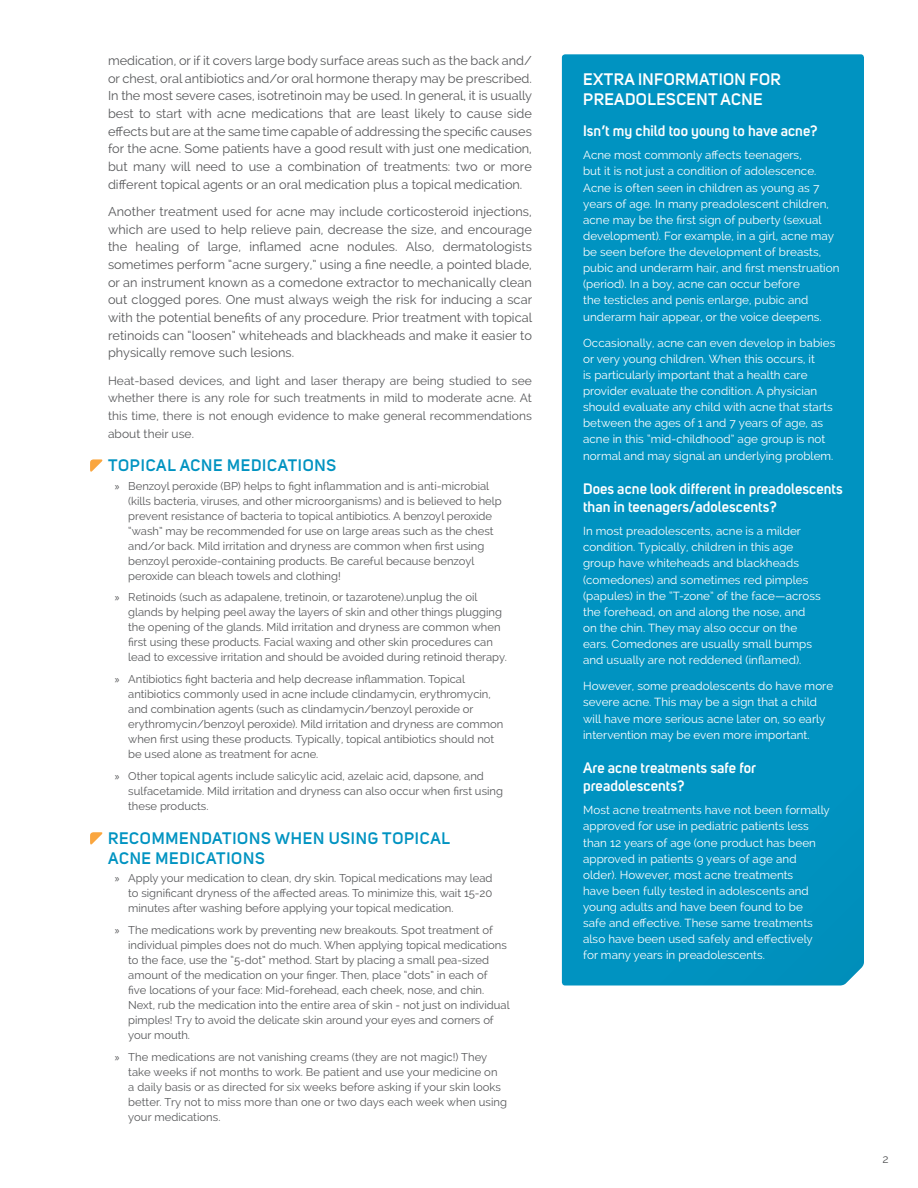
<style>
.page{position:relative;width:918px;height:1188px;background:#fff}
.page>*{position:absolute;margin:0;border:0;box-sizing:border-box;transform-origin:0 0}
.t1{font:600 16.5px/19.8px "Uni Sans";letter-spacing:.045em;color:#0093c1}
.t2{font:600 16.5px/19.8px "Uni Sans";letter-spacing:.025em;color:#fff}
.t3{font:600 15px/18px "Uni Sans";letter-spacing:.005em;color:#fff}
.t4{font:12.75px/17.5px "Raleway";color:#57585a;text-align:justify}
.t5{font:12px/17.7px "Raleway";letter-spacing:.005em;color:#57585a;text-align:justify}
.t6{font:11.7px/16px "Raleway";letter-spacing:.005em;color:#fff}
.t7{font:11.7px "Raleway";color:#57585a}
.t8{font:11.25px/15px "Raleway";color:#57585a}
.s1{font-family:"Myriad Pro"}
</style>
<div class="page">
<div style="left:562px;top:54px;width:302px;height:932px;background:#0093c1"></div>
<svg style="left:90px;top:459px;width:13px;height:13px"></svg>
<svg style="left:90px;top:832px;width:13px;height:13px"></svg>
<p class="t4" style="left:108px;top:52px;width:426px">medication, or if it covers large body surface areas such as the back and/ or chest, oral antibiotics and/or oral hormone therapy may be prescribed.<br>In the most severe cases, isotretinoin may be used. In general, it is usually best to start with acne medications that are least likely to cause side effects but are at the same time capable of addressing the specific causes for the acne. Some patients have a good result with just one medication, but many will need to use a combination of treatments: two or more different topical agents or an oral medication plus a topical medication.</p>
<p class="t4" style="left:108px;top:203px;width:426px">Another treatment used for acne may include corticosteroid injections, which are used to help relieve pain, decrease the size, and encourage the healing of large, inflamed acne nodules. Also, dermatologists sometimes perform “acne surgery,” using a fine needle, a pointed blade, or an instrument known as a comedone extractor to mechanically clean out clogged pores. One must always weigh the risk for inducing a scar with the potential benefits of any procedure. Prior treatment with topical retinoids can “loosen” whiteheads and blackheads and make it easier to physically remove such lesions.</p>
<p class="t5" style="left:108px;top:372px;width:425px">Heat-based devices, and light and laser therapy are being studied to see whether there is any role for such treatments in mild to moderate acne. At this time, there is not enough evidence to make general recommendations about their use.</p>
<h1 class="t1" style="left:108px;top:454px;width:230px">TOPICAL ACNE MEDICATIONS</h1>
<p class="t8" style="left:128px;top:478px;width:375px;text-indent:-14px"><span class="s1">»</span> Benzoyl peroxide (BP) helps to fight inflammation and is anti-microbial (kills bacteria, viruses, and other microorganisms) and is believed to help prevent resistance of bacteria to topical antibiotics. A benzoyl peroxide “wash” may be recommended for use on large areas such as the chest and/or back. Mild irritation and dryness are common when first using benzoyl peroxide-containing products. Be careful because benzoyl peroxide can bleach towels and clothing!</p>
<p class="t8" style="left:128px;top:590px;width:380px;text-indent:-14px"><span class="s1">»</span> Retinoids (such as adapalene, tretinoin, or tazarotene).unplug the oil glands by helping peel away the layers of skin and other things plugging the opening of the glands. Mild irritation and dryness are common when first using these products. Facial waxing and other skin procedures can lead to excessive irritation and should be avoided during retinoid therapy.</p>
<p class="t8" style="left:128px;top:671px;width:376px;text-indent:-14px"><span class="s1">»</span> Antibiotics fight bacteria and help decrease inflammation. Topical antibiotics commonly used in acne include clindamycin, erythromycin, and combination agents (such as clindamycin/benzoyl peroxide or erythromycin/benzoyl peroxide). Mild irritation and dryness are common when first using these products. Typically, topical antibiotics should not be used alone as treatment for acne.</p>
<p class="t8" style="left:128px;top:768px;width:376px;text-indent:-14px"><span class="s1">»</span> Other topical agents include salicylic acid, azelaic acid, dapsone, and sulfacetamide. Mild irritation and dryness can also occur when first using these products.</p>
<h1 class="t1" style="left:108px;top:827px;width:344px">RECOMMENDATIONS WHEN USING TOPICAL<br>ACNE MEDICATIONS</h1>
<p class="t8" style="left:128px;top:871px;width:366px;text-align:justify;text-indent:-14px"><span class="s1">»</span> Apply your medication to clean, dry skin. Topical medications may lead to significant dryness of the affected areas. To minimize this, wait 15-20 minutes after washing before applying your topical medication.</p>
<p class="t8" style="left:128px;top:922px;width:383px;text-indent:-14px"><span class="s1">»</span> The medications work by preventing new breakouts. Spot treatment of individual pimples does not do much. When applying topical medications to the face, use the “5-dot” method. Start by placing a small pea-sized amount of the medication on your finger. Then, place “dots” in each of<br>five locations of your face: Mid-forehead, each cheek, nose, and chin.<br>Next, rub the medication into the entire area of skin - not just on individual pimples! Try to avoid the delicate skin around your eyes and corners of your mouth.</p>
<p class="t8" style="left:128px;top:1049px;width:380px;text-indent:-14px"><span class="s1">»</span> The medications are not vanishing creams (they are not magic!) They take weeks if not months to work. Be patient and use your medicine on<br>a daily basis or as directed for six weeks before asking if your skin looks better. Try not to miss more than one or two days each week when using your medications.</p>
<h1 class="t2" style="left:583px;top:68px;width:199px">EXTRA INFORMATION FOR<br>PREADOLESCENT ACNE</h1>
<h2 class="t3" style="left:583px;top:121px;width:236px">Isn’t my child too young to have acne?</h2>
<p class="t6" style="left:583px;top:147px;width:258px">Acne most commonly affects teenagers,<br>but it is not just a condition of adolescence.<br>Acne is often seen in children as young as 7 years of age. In many preadolescent children, acne may be the first sign of puberty (sexual development). For example, in a girl, acne may be seen before the development of breasts, pubic and underarm hair, and first menstruation (period). In a boy, acne can occur before<br>the testicles and penis enlarge, pubic and underarm hair appear, or the voice deepens.</p>
<p class="t6" style="left:583px;top:335px;width:254px">Occasionally, acne can even develop in babies or very young children. When this occurs, it<br>is particularly important that a health care provider evaluate the condition. A physician should evaluate any child with acne that starts between the ages of 1 and 7 years of age, as acne in this “mid-childhood” age group is not normal and may signal an underlying problem.</p>
<h2 class="t3" style="left:583px;top:479px;width:261px">Does acne look different in preadolescents than in teenagers/adolescents?</h2>
<p class="t6" style="left:583px;top:523px;width:239px">In most preadolescents, acne is a milder condition. Typically, children in this age group have whiteheads and blackheads (comedones) and sometimes red pimples (papules) in the “T-zone” of the face—across the forehead, on and along the nose, and on the chin. They may also occur on the ears. Comedones are usually small bumps and usually are not reddened (inflamed).</p>
<p class="t6" style="left:583px;top:678px;width:252px">However, some preadolescents do have more severe acne. This may be a sign that a child will have more serious acne later on, so early intervention may be even more important.</p>
<h2 class="t3" style="left:583px;top:758px;width:174px">Are acne treatments safe for preadolescents?</h2>
<p class="t6" style="left:583px;top:802px;width:248px">Most acne treatments have not been formally approved for use in pediatric patients less than 12 years of age (one product has been approved in patients 9 years of age and older). However, most acne treatments<br>have been fully tested in adolescents and young adults and have been found to be<br>safe and effective. These same treatments also have been used safely and effectively for many years in preadolescents.</p>
<p class="t7" style="left:883px;top:1152px;width:8px">2</p>
</div>
